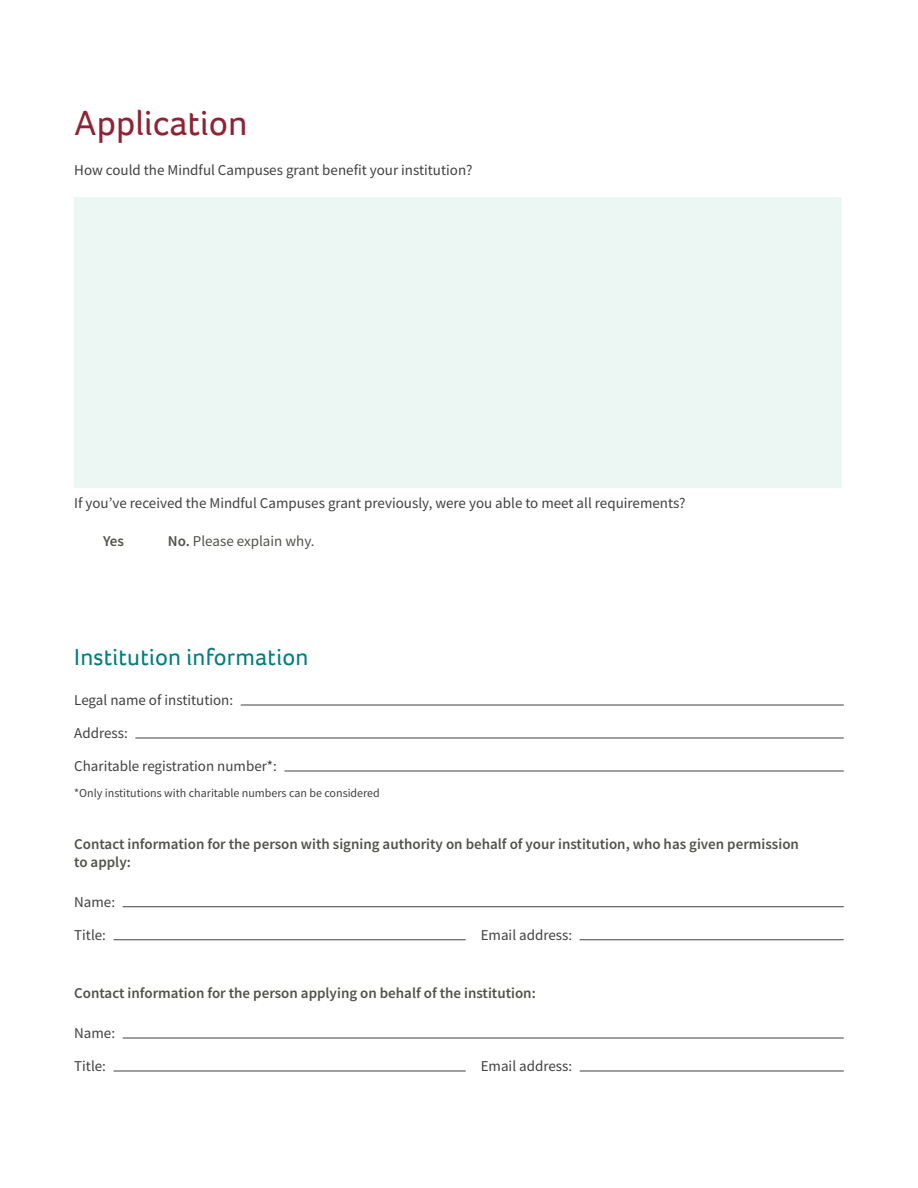
<style>
.page{position:relative;width:918px;height:1188px;background:#fff}
.page>*{position:absolute;margin:0;border:0;box-sizing:border-box;transform-origin:0 0}
.t1{font:36px "Foco";color:#8e2336}
.t2{font:24px "Foco";letter-spacing:.01em;color:#007e7f}
.t3{font:15px "Source Sans Pro";color:#414042}
.t4{font:600 15px/18px "Source Sans Pro";color:#51524a}
.t5{font:15px "Source Sans Pro";color:#51524a}
.t6{font:12px "Source Sans Pro";color:#414042}
.s1{font-weight:600}
</style>
<div class="page">
<hr style="left:241px;top:705px;width:603px;height:1px;background:#414042">
<hr style="left:135px;top:738px;width:709px;height:1px;background:#414042">
<hr style="left:284px;top:771px;width:560px;height:1px;background:#414042">
<hr style="left:123px;top:906px;width:721px;height:1px;background:#414042">
<hr style="left:114px;top:939px;width:352px;height:1px;background:#414042">
<hr style="left:580px;top:939px;width:264px;height:1px;background:#414042">
<hr style="left:123px;top:1038px;width:721px;height:1px;background:#414042">
<hr style="left:114px;top:1071px;width:352px;height:1px;background:#414042">
<hr style="left:580px;top:1071px;width:264px;height:1px;background:#414042">
<div style="left:74px;top:198px;width:768px;height:290px;background:#ecf6f3"></div>
<h2 class="t1" style="left:74px;top:99px;width:175px">Application</h2>
<p class="t3" style="left:74px;top:160px;width:400px">How could the Mindful Campuses grant benefit your institution?</p>
<p class="t3" style="left:74px;top:493px;width:613px">If you’ve received the Mindful Campuses grant previously, were you able to meet all requirements?</p>
<p class="t4" style="left:103px;top:532px;width:22px">Yes</p>
<p class="t5" style="left:168px;top:531px;width:148px"><span class="s1">No.</span> Please explain why.</p>
<h3 class="t2" style="left:74px;top:641px;width:236px">Institution information</h3>
<p class="t3" style="left:74px;top:690px;width:160px">Legal name of institution:</p>
<p class="t3" style="left:74px;top:723px;width:55px">Address:</p>
<p class="t3" style="left:74px;top:756px;width:204px">Charitable registration number*:</p>
<p class="t6" style="left:74px;top:786px;width:307px">*Only institutions with charitable numbers can be considered</p>
<h4 class="t4" style="left:74px;top:835px;width:726px">Contact information for the person with signing authority on behalf of your institution, who has given permission to apply:</h4>
<p class="t3" style="left:74px;top:892px;width:42px">Name:</p>
<p class="t3" style="left:74px;top:925px;width:33px">Title:</p>
<p class="t3" style="left:481px;top:925px;width:93px">Email address:</p>
<h4 class="t4" style="left:74px;top:984px;width:463px">Contact information for the person applying on behalf of the institution:</h4>
<p class="t3" style="left:74px;top:1023px;width:42px">Name:</p>
<p class="t3" style="left:74px;top:1056px;width:33px">Title:</p>
<p class="t3" style="left:481px;top:1056px;width:93px">Email address:</p>
</div>
